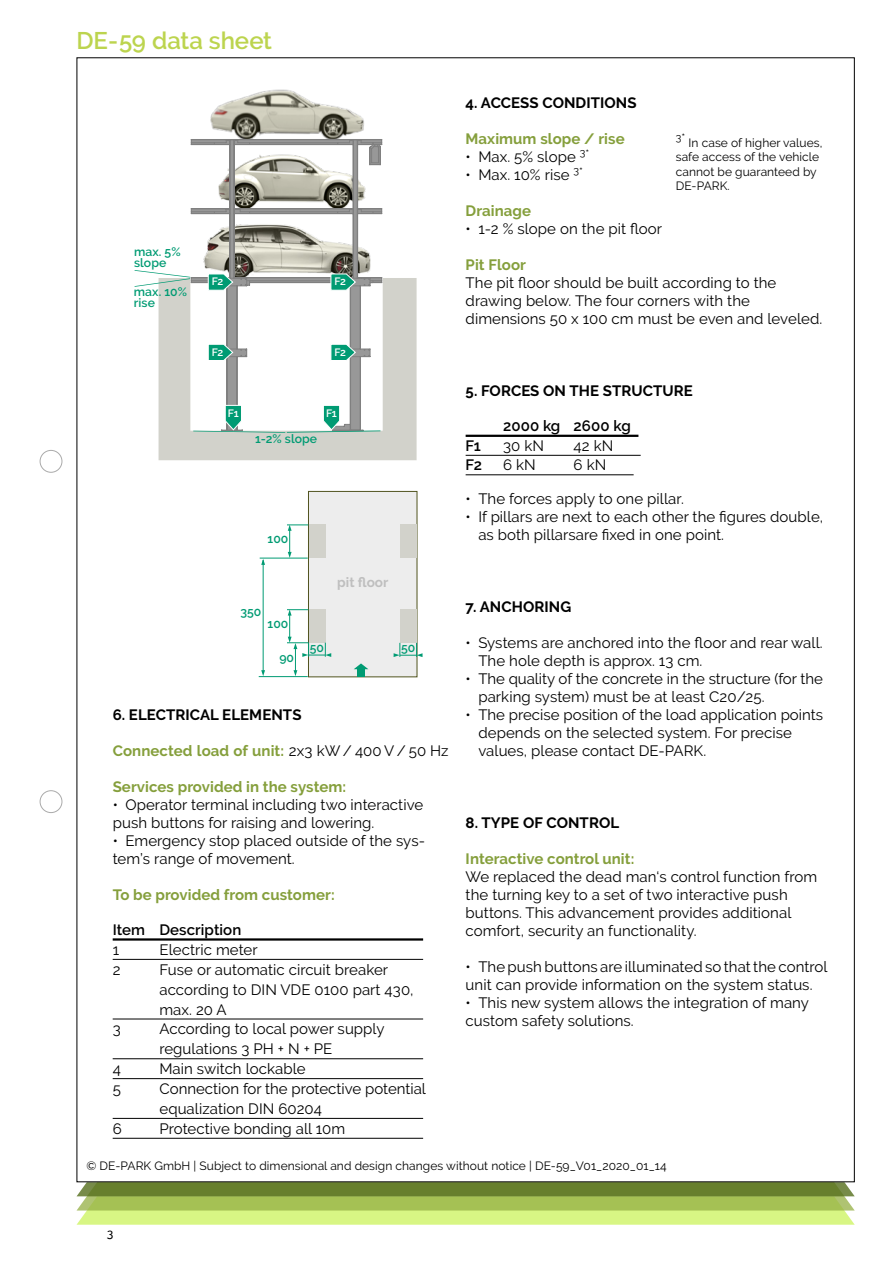
<style>
.page{position:relative;width:893px;height:1263px;background:#fff}
.page>*{position:absolute;margin:0;border:0;box-sizing:border-box;transform-origin:0 0}
.t1{font:600 24px "Raleway";letter-spacing:-.005em;color:#bcd44e}
.t2{font:15px/18px "Raleway";letter-spacing:.005em;color:#000}
.t3{font:700 15px "Raleway";letter-spacing:.005em;color:#859f3c}
.t4{font:700 15px "Raleway";letter-spacing:.005em;color:#000}
.t5{font:600 15px "Raleway";letter-spacing:.005em;color:#000}
.t6{font:700 13.5px "Raleway";color:#bfbfbf}
.t7{font:13.5px "Courier";color:#000}
.t8{font:600 12.15px/10.8px "Raleway";letter-spacing:.005em;color:#009b73}
.t9{font:12px/14.4px "Raleway";letter-spacing:.005em;color:#000}
.t10{font:600 10.65px "Raleway";letter-spacing:-.035em;color:#fff}
.s1{font-weight:400;color:#000}
</style>
<div class="page">
<div style="left:40px;top:790px;width:22px;height:23px;border:1px solid #aaa;border-radius:50%"></div>
<div style="left:40px;top:450px;width:22px;height:23px;border:1px solid #aaa;border-radius:50%"></div>
<svg style="left:76px;top:1182px;width:779px;height:43px;background:#a2bd5a"></svg>
<img style="left:210px;top:89px;width:154px;height:50px">
<div style="left:159px;top:278px;width:258px;height:182px;background:#d2d2cb"></div>
<svg style="left:191px;top:139px;width:191px;height:292px"></svg>
<svg style="left:330px;top:343px;width:27px;height:18px"></svg>
<svg style="left:207px;top:343px;width:27px;height:18px"></svg>
<svg style="left:135px;top:144px;width:247px;height:147px"></svg>
<svg style="left:193px;top:404px;width:187px;height:29px"></svg>
<div style="left:308px;top:491px;width:109px;height:186px;background:#ededed;border:1px solid #51541f"></div>
<div style="left:309px;top:525px;width:17px;height:33px;background:#d2d2cb"></div>
<div style="left:400px;top:525px;width:17px;height:33px;background:#d2d2cb"></div>
<div style="left:400px;top:609px;width:17px;height:34px;background:#d2d2cb"></div>
<svg style="left:261px;top:559px;width:4px;height:6px"></svg>
<svg style="left:261px;top:670px;width:4px;height:6px"></svg>
<hr style="left:260px;top:558px;width:48px;height:1px;background:#009b73">
<hr style="left:259px;top:676px;width:49px;height:1px;background:#009b73">
<svg style="left:394px;top:643px;width:29px;height:14px"></svg>
<hr style="left:263px;top:560px;width:1px;height:112px;background:#009b73">
<svg style="left:287px;top:609px;width:44px;height:67px"></svg>
<svg style="left:287px;top:524px;width:21px;height:34px"></svg>
<svg style="left:354px;top:663px;width:14px;height:6px"></svg>
<div style="left:357px;top:669px;width:8px;height:8px;background:#009b73"></div>
<hr style="left:466px;top:435px;width:172px;height:2px;background:#000">
<hr style="left:466px;top:455px;width:175px;height:1px;background:#000">
<hr style="left:466px;top:474px;width:168px;height:1px;background:#000">
<hr style="left:113px;top:938px;width:310px;height:3px;background:#000">
<hr style="left:113px;top:959px;width:310px;height:1px;background:#000">
<hr style="left:113px;top:1019px;width:310px;height:1px;background:#000">
<hr style="left:113px;top:1058px;width:310px;height:1px;background:#000">
<hr style="left:113px;top:1078px;width:310px;height:1px;background:#000">
<hr style="left:113px;top:1118px;width:310px;height:1px;background:#000">
<hr style="left:113px;top:1138px;width:310px;height:1px;background:#000">
<h1 class="t1" style="left:77px;top:27px;width:197px">DE-59 data sheet</h1>
<p class="t8" style="left:134px;top:246px;width:48px">max. 5% slope</p>
<p class="t8" style="left:134px;top:286px;width:55px">max. 10% rise</p>
<p class="t10" style="left:212px;top:275px;width:13px">F2</p>
<p class="t10" style="left:212px;top:346px;width:13px">F2</p>
<p class="t10" style="left:335px;top:275px;width:13px">F2</p>
<p class="t10" style="left:335px;top:346px;width:13px">F2</p>
<p class="t10" style="left:228px;top:407px;width:12px">F1</p>
<p class="t10" style="left:326px;top:407px;width:12px">F1</p>
<p class="t8" style="left:255px;top:434px;width:64px">1-2% slope</p>
<p class="t8" style="left:268px;top:534px;width:22px">100</p>
<p class="t8" style="left:240px;top:607px;width:22px">350</p>
<p class="t8" style="left:268px;top:618px;width:22px">100</p>
<p class="t8" style="left:279px;top:653px;width:16px">90</p>
<p class="t6" style="left:337px;top:574px;width:53px">pit floor</p>
<p class="t8" style="left:310px;top:642px;width:16px">50</p>
<p class="t8" style="left:401px;top:642px;width:16px">50</p>
<p class="t4" style="left:113px;top:706px;width:190px">6. ELECTRICAL ELEMENTS</p>
<p class="t3" style="left:113px;top:742px;width:337px">Connected load of unit: <span class="s1">2x3 kW / 400 V / 50 Hz</span></p>
<p class="t3" style="left:113px;top:778px;width:235px">Services provided in the system:</p>
<p class="t2" style="left:113px;top:796px;width:312px">• Operator terminal including two interactive push buttons for raising and lowering.</p>
<p class="t2" style="left:113px;top:832px;width:314px">• Emergency stop placed outside of the sys&shy;tem’s range of movement.</p>
<p class="t3" style="left:113px;top:886px;width:224px">To be provided from customer:</p>
<p class="t5" style="left:113px;top:921px;width:130px">Item Description</p>
<p class="t2" style="left:113px;top:940px;width:8px">1</p>
<p class="t2" style="left:159px;top:940px;width:100px">Electric meter</p>
<p class="t2" style="left:113px;top:960px;width:9px">2</p>
<p class="t2" style="left:159px;top:959px;width:256px;line-height:20px">Fuse or automatic circuit breaker according to DIN VDE 0100 part 430, max. 20 A</p>
<p class="t2" style="left:113px;top:1020px;width:10px">3</p>
<p class="t2" style="left:159px;top:1019px;width:227px;line-height:19.8px">According to local power supply regulations 3 PH + N + PE</p>
<p class="t2" style="left:113px;top:1060px;width:10px">4</p>
<p class="t2" style="left:159px;top:1060px;width:148px">Main switch lockable</p>
<p class="t2" style="left:113px;top:1080px;width:10px">5</p>
<p class="t2" style="left:159px;top:1079px;width:268px;line-height:20px">Connection for the protective potential equalization DIN 60204</p>
<p class="t2" style="left:113px;top:1119px;width:11px">6</p>
<p class="t2" style="left:159px;top:1119px;width:187px">Protective bonding all 10m</p>
<p class="t4" style="left:466px;top:94px;width:173px">4. ACCESS CONDITIONS</p>
<p class="t3" style="left:466px;top:130px;width:161px">Maximum slope / rise</p>
<p class="t2" style="left:466px;top:148px;width:125px">• Max. 5% slope <sup>3</sup><sup>*</sup></p>
<p class="t2" style="left:466px;top:166px;width:119px">• Max. 10% rise <sup>3</sup><sup>*</sup></p>
<p class="t3" style="left:466px;top:202px;width:67px">Drainage</p>
<p class="t2" style="left:466px;top:220px;width:198px">• 1-2 % slope on the pit floor</p>
<p class="t3" style="left:466px;top:256px;width:62px">Pit Floor</p>
<p class="t2" style="left:466px;top:274px;width:358px">The pit floor should be built according to the drawing below. The four corners with the dimensions 50 x 100 cm must be even and leveled.</p>
<p class="t9" style="left:676px;top:135px;width:148px"><sup>3</sup>* In case of higher values, safe access of the vehicle cannot be guaranteed by<br>DE-PARK.</p>
<p class="t4" style="left:466px;top:382px;width:229px">5. FORCES ON THE STRUCTURE</p>
<p class="t5" style="left:503px;top:417px;width:129px">2000 kg 2600 kg</p>
<p class="t5" style="left:466px;top:437px;width:17px">F1</p>
<p class="t2" style="left:503px;top:436px;width:42px">30 kN</p>
<p class="t2" style="left:574px;top:436px;width:41px">42 kN</p>
<p class="t5" style="left:466px;top:456px;width:18px">F2</p>
<p class="t2" style="left:503px;top:456px;width:34px">6 kN</p>
<p class="t2" style="left:574px;top:456px;width:34px">6 kN</p>
<p class="t2" style="left:466px;top:490px;width:220px">• The forces apply to one pillar.</p>
<p class="t2" style="left:478px;top:508px;width:346px;text-indent:-13px">• If pillars are next to each other the figures double, as both pillarsare fixed in one point.</p>
<p class="t4" style="left:466px;top:598px;width:107px">7. ANCHORING</p>
<p class="t2" style="left:478px;top:634px;width:346px;text-indent:-13px">• Systems are anchored into the floor and rear wall.<br>The hole depth is approx. 13 cm.</p>
<p class="t2" style="left:478px;top:670px;width:346px;text-indent:-13px">• The quality of the concrete in the structure (for the parking system) must be at least C20/25.</p>
<p class="t2" style="left:478px;top:706px;width:346px;text-indent:-13px">• The precise position of the load application points depends on the selected system. For precise values, please contact DE-PARK.</p>
<p class="t4" style="left:466px;top:814px;width:155px">8. TYPE OF CONTROL</p>
<p class="t3" style="left:466px;top:850px;width:170px">Interactive control unit:</p>
<p class="t2" style="left:466px;top:868px;width:353px">We replaced the dead man‘s control function from the turning key to a set of two interactive push buttons. This advancement provides additional comfort, security an functionality.</p>
<p class="t2" style="left:466px;top:958px;width:363px">• The push buttons are illuminated so that the control unit can provide information on the system status.</p>
<p class="t2" style="left:466px;top:994px;width:345px">• This new system allows the integration of many custom safety solutions.</p>
<p class="t9" style="left:86px;top:1159px;width:582px">© DE-PARK GmbH | Subject to dimensional and design changes without notice | DE-59_V01_2020_01_14</p>
<p class="t7" style="left:106px;top:1224px;width:10px">3</p>
</div>
